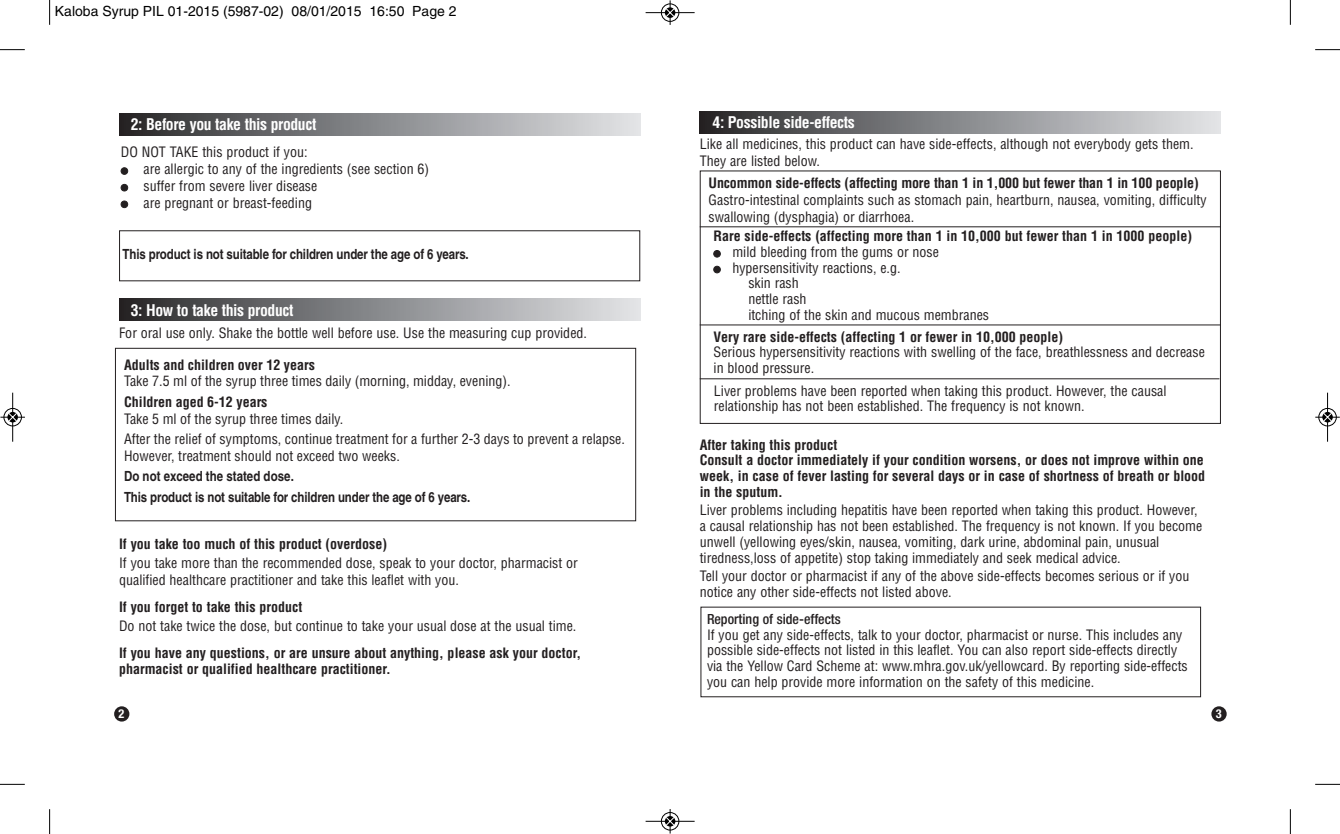
<style>
.page{position:relative;width:1340px;height:834px;background:#fff}
.page>*{position:absolute;margin:0;border:0;box-sizing:border-box;transform-origin:0 0}
.t1{font:700 condensed 15.75px "Helvetica";letter-spacing:-.025em;color:#fff}
.t2{font:condensed 14px/15.8px "Helvetica";color:#231f20}
.t3{font:700 condensed 14px/15.8px "Helvetica";color:#231f20}
.t4{font:700 condensed 14px/20.5px "Helvetica";letter-spacing:-.01em;color:#231f20}
.t5{font:14px "Helvetica";color:#000}
.t6{font:500 condensed 14px "Helvetica Neue";color:#231f20}
.t7{font:700 condensed 12.25px "Helvetica Neue";color:#fff}
</style>
<div class="page">
<div style="left:115px;top:348px;width:521px;height:173px;border:1px solid #231f20"></div>
<div style="left:699px;top:111px;width:521px;height:23px;background:linear-gradient(to right,#2b2b2d,#e4e6e9)"></div>
<div style="left:699px;top:170px;width:521px;height:254px;border:1px solid #231f20"></div>
<hr style="left:699px;top:226px;width:521px;height:1px;background:#231f20">
<hr style="left:699px;top:378px;width:520px;height:1px;background:#231f20">
<hr style="left:699px;top:324px;width:521px;height:1px;background:#231f20">
<div style="left:114px;top:706px;width:15px;height:15px;background:#231f20;border-radius:50%"></div>
<div style="left:119px;top:113px;width:521px;height:23px;background:linear-gradient(to right,#2b2b2d,#e5e6ea)"></div>
<div style="left:119px;top:298px;width:521px;height:22px;background:linear-gradient(to right,#2b2b2d,#e5e6ea)"></div>
<div style="left:1211px;top:706px;width:15px;height:15px;background:#231f20;border-radius:50%"></div>
<svg style="left:49px;top:0;width:1px;height:25px"></svg>
<svg style="left:0;top:49px;width:25px;height:1px"></svg>
<svg style="left:1289px;top:0;width:1px;height:25px"></svg>
<svg style="left:1315px;top:49px;width:24px;height:1px"></svg>
<svg style="left:49px;top:809px;width:1px;height:24px"></svg>
<svg style="left:0;top:783px;width:25px;height:1px"></svg>
<svg style="left:1289px;top:809px;width:1px;height:24px"></svg>
<svg style="left:1315px;top:783px;width:24px;height:1px"></svg>
<div style="left:660px;top:3px;width:19px;height:19px;border:1px solid #fff;border-radius:50%"></div>
<hr style="left:645px;top:12px;width:49px;height:1px;background:#000">
<div style="left:661px;top:4px;width:18px;height:18px;border:1px solid #000;border-radius:50%"></div>
<svg style="left:665px;top:0;width:9px;height:25px"></svg>
<div style="left:660px;top:811px;width:19px;height:19px;border:1px solid #fff;border-radius:50%"></div>
<hr style="left:645px;top:820px;width:49px;height:1px;background:#000">
<div style="left:661px;top:812px;width:18px;height:18px;border:1px solid #000;border-radius:50%"></div>
<svg style="left:665px;top:809px;width:9px;height:24px"></svg>
<div style="left:3px;top:408px;width:19px;height:18px;border:1px solid #fff;border-radius:50%"></div>
<hr style="left:12px;top:392px;width:1px;height:49px;background:#000">
<div style="left:4px;top:408px;width:18px;height:18px;border:1px solid #000;border-radius:50%"></div>
<svg style="left:0;top:412px;width:25px;height:9px"></svg>
<hr style="left:1327px;top:392px;width:1px;height:49px;background:#000">
<div style="left:1318px;top:408px;width:18px;height:18px;border:1px solid #000;border-radius:50%"></div>
<svg style="left:1315px;top:412px;width:24px;height:9px"></svg>
<p class="t5" style="left:55px;top:6px;width:403px">Kaloba Syrup PIL 01-2015 (5987-02) 08/01/2015 16:50 Page 2</p>
<p class="t1" style="left:131px;top:115px;width:187px">2: Before you take this product</p>
<p class="t2" style="left:121px;top:144px;width:188px">DO NOT TAKE this product if you:</p>
<p class="t2" style="left:121px;top:161px;width:310px">● are allergic to any of the ingredients (see section 6)</p>
<p class="t2" style="left:121px;top:178px;width:198px">● suffer from severe liver disease</p>
<p class="t2" style="left:121px;top:195px;width:193px">● are pregnant or breast-feeding</p>
<p class="t4" style="left:123px;top:245px;width:348px">This product is not suitable for children under the age of 6 years.</p>
<p class="t1" style="left:131px;top:301px;width:164px">3: How to take this product</p>
<p class="t2" style="left:119px;top:325px;width:469px">For oral use only. Shake the bottle well before use. Use the measuring cup provided.</p>
<p class="t3" style="left:124px;top:357px;width:192px">Adults and children over 12 years</p>
<p class="t2" style="left:124px;top:373px;width:388px">Take 7.5 ml of the syrup three times daily (morning, midday, evening).</p>
<p class="t3" style="left:124px;top:394px;width:145px">Children aged 6-12 years</p>
<p class="t2" style="left:124px;top:408px;width:502px;line-height:20.5px">Take 5 ml of the syrup three times daily.<br>After the relief of symptoms, continue treatment for a further 2-3 days to prevent a relapse.</p>
<p class="t2" style="left:124px;top:448px;width:277px">However, treatment should not exceed two weeks.</p>
<p class="t4" style="left:124px;top:467px;width:348px">Do not exceed the stated dose.<br>This product is not suitable for children under the age of 6 years.</p>
<p class="t3" style="left:119px;top:536px;width:269px">If you take too much of this product (overdose)</p>
<p class="t2" style="left:119px;top:554px;width:460px;line-height:16.8px">If you take more than the recommended dose, speak to your doctor, pharmacist or qualified healthcare practitioner and take this leaflet with you.</p>
<p class="t3" style="left:119px;top:598px;width:185px">If you forget to take this product</p>
<p class="t2" style="left:119px;top:618px;width:459px">Do not take twice the dose, but continue to take your usual dose at the usual time.</p>
<p class="t3" style="left:119px;top:644px;width:463px;line-height:16.8px">If you have any questions, or are unsure about anything, please ask your doctor, pharmacist or qualified healthcare practitioner.</p>
<p class="t7" style="left:119px;top:709px;width:7px">2</p>
<p class="t1" style="left:712px;top:113px;width:144px">4: Possible side-effects</p>
<p class="t2" style="left:699px;top:136px;width:495px;line-height:16.8px">Like all medicines, this product can have side-effects, although not everybody gets them.<br>They are listed below.</p>
<p class="t3" style="left:708px;top:175px;width:491px">Uncommon side-effects (affecting more than 1 in 1,000 but fewer than 1 in 100 people)</p>
<p class="t2" style="left:708px;top:191px;width:499px;line-height:16.8px">Gastro-intestinal complaints such as stomach pain, heartburn, nausea, vomiting, difficulty swallowing (dysphagia) or diarrhoea.</p>
<p class="t3" style="left:713px;top:228px;width:480px">Rare side-effects (affecting more than 1 in 10,000 but fewer than 1 in 1000 people)</p>
<p class="t2" style="left:713px;top:244px;width:227px">● mild bleeding from the gums or nose</p>
<p class="t2" style="left:748px;top:260px;width:242px;text-indent:-35px">● hypersensitivity reactions, e.g.<br>skin rash<br>nettle rash<br>itching of the skin and mucous membranes</p>
<p class="t3" style="left:713px;top:329px;width:351px">Very rare side-effects (affecting 1 or fewer in 10,000 people)</p>
<p class="t2" style="left:713px;top:344px;width:493px">Serious hypersensitivity reactions with swelling of the face, breathlessness and decrease in blood pressure.</p>
<p class="t2" style="left:714px;top:383px;width:454px">Liver problems have been reported when taking this product. However, the causal relationship has not been established. The frequency is not known.</p>
<p class="t3" style="left:699px;top:437px;width:507px">After taking this product<br>Consult a doctor immediately if your condition worsens, or does not improve within one week, in case of fever lasting for several days or in case of shortness of breath or blood in the sputum.</p>
<p class="t2" style="left:699px;top:502px;width:504px">Liver problems including hepatitis have been reported when taking this product. However, a causal relationship has not been established. The frequency is not known. If you become unwell (yellowing eyes/skin, nausea, vomiting, dark urine, abdominal pain, unusual tiredness,loss of appetite) stop taking immediately and seek medical advice.</p>
<p class="t2" style="left:699px;top:568px;width:491px">Tell your doctor or pharmacist if any of the above side-effects becomes serious or if you notice any other side-effects not listed above.</p>
<p class="t6" style="left:707px;top:613px;width:135px">Reporting of side-effects</p>
<p class="t2" style="left:707px;top:626px;width:482px">If you get any side-effects, talk to your doctor, pharmacist or nurse. This includes any possible side-effects not listed in this leaflet. You can also report side-effects directly via the Yellow Card Scheme at: www.mhra.gov.uk/yellowcard. By reporting side-effects you can help provide more information on the safety of this medicine.</p>
<p class="t7" style="left:1215px;top:709px;width:7px">3</p>
</div>
